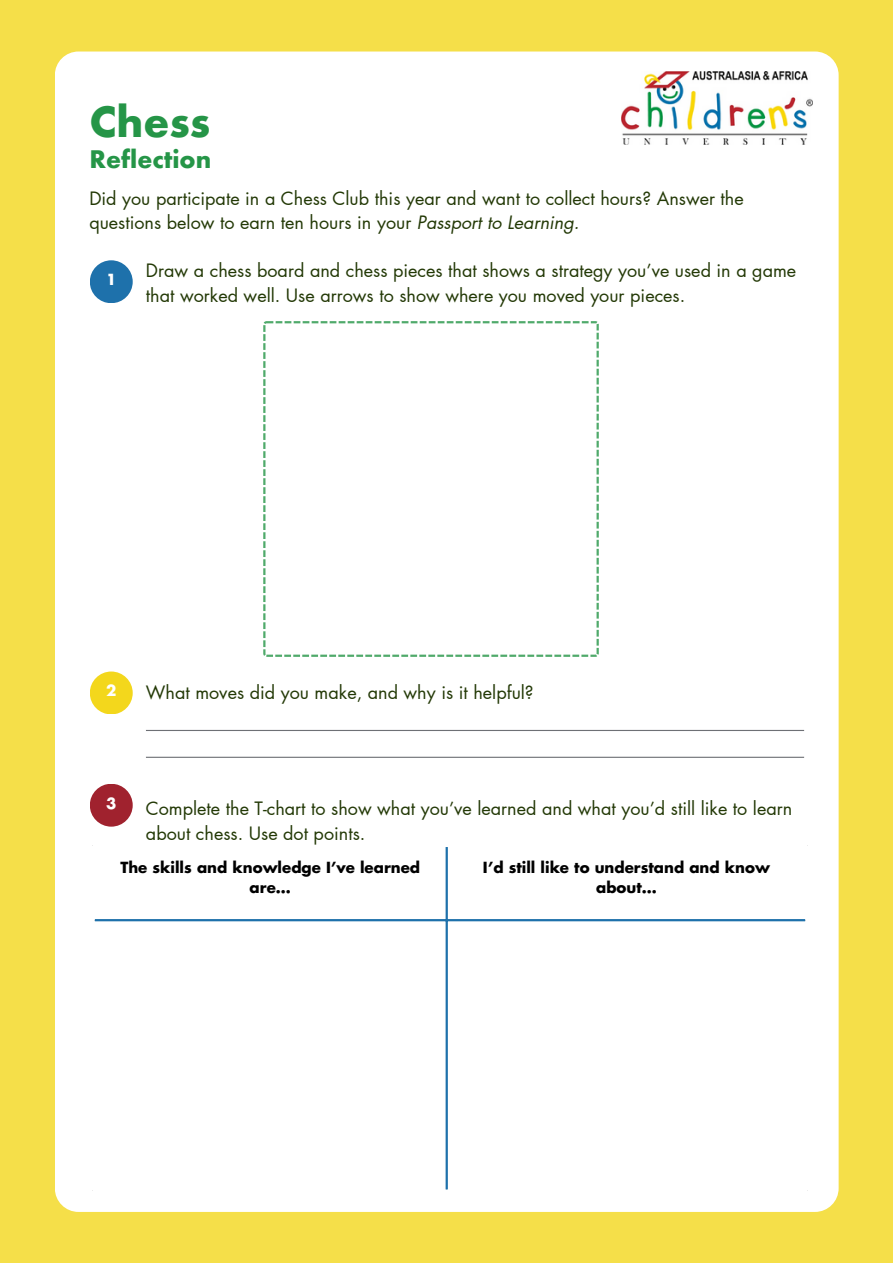
<style>
.page{position:relative;width:893px;height:1264px;background:#fff}
.page>*{position:absolute;margin:0;border:0;box-sizing:border-box;transform-origin:0 0}
.t1{font:700 46.05px "Futura PT";color:#259547}
.t2{font:700 26.55px "Futura PT";color:#259547}
.t3{font:18px/24.8px "Futura LT Pro";color:#233906}
.t4{font:700 15px/20.2px "Futura LT Pro";color:#000;text-align:center}
.t5{font:700 15px "Futura LT Pro";color:#fff}
.s1{font-style:italic}
</style>
<div class="page">
<div style="left:0;top:0;width:892px;height:1263px;background:#f5df49"></div>
<div style="left:55px;top:51px;width:783px;height:1160px;background:#fff;border-radius:24px"></div>
<img style="left:621px;top:72px;width:191px;height:72px">
<div style="left:90px;top:783px;width:43px;height:43px;background:#a0222e;border-radius:50%"></div>
<div style="left:90px;top:671px;width:43px;height:43px;background:#f3d71c;border-radius:50%"></div>
<div style="left:90px;top:260px;width:43px;height:43px;background:#1e71ab;border-radius:50%"></div>
<svg style="left:263px;top:321px;width:335px;height:335px"></svg>
<hr style="left:146px;top:730px;width:658px;height:1px;background:#6e7075">
<hr style="left:146px;top:756px;width:658px;height:1px;background:#6e7075">
<hr style="left:445px;top:847px;width:3px;height:342px;background:#1e71ab">
<hr style="left:95px;top:919px;width:710px;height:2px;background:#1e71ab">
<p class="t1" style="left:89px;top:91px;width:122px">Chess</p>
<p class="t2" style="left:89px;top:142px;width:123px">Reflection</p>
<h1 class="t3" style="left:89px;top:186px;width:656px">Did you participate in a Chess Club this year and want to collect hours? Answer the questions below to earn ten hours in your <span class="s1">Passport to Learning.</span></h1>
<p class="t3" style="left:146px;top:258px;width:651px">Draw a chess board and chess pieces that shows a strategy you’ve used in a game that worked well. Use arrows to show where you moved your pieces.</p>
<p class="t5" style="left:106px;top:273px;width:12px">1</p>
<p class="t5" style="left:106px;top:684px;width:12px">2</p>
<p class="t3" style="left:146px;top:680px;width:389px">What moves did you make, and why is it helpful?</p>
<p class="t5" style="left:106px;top:796px;width:12px">3</p>
<p class="t3" style="left:146px;top:796px;width:648px">Complete the T-chart to show what you’ve learned and what you’d still like to learn about chess. Use dot points.</p>
<p class="t4" style="left:120px;top:857px;width:301px">The skills and knowledge I’ve learned are…</p>
<p class="t4" style="left:483px;top:857px;width:288px">I’d still like to understand and know about…</p>
</div>
